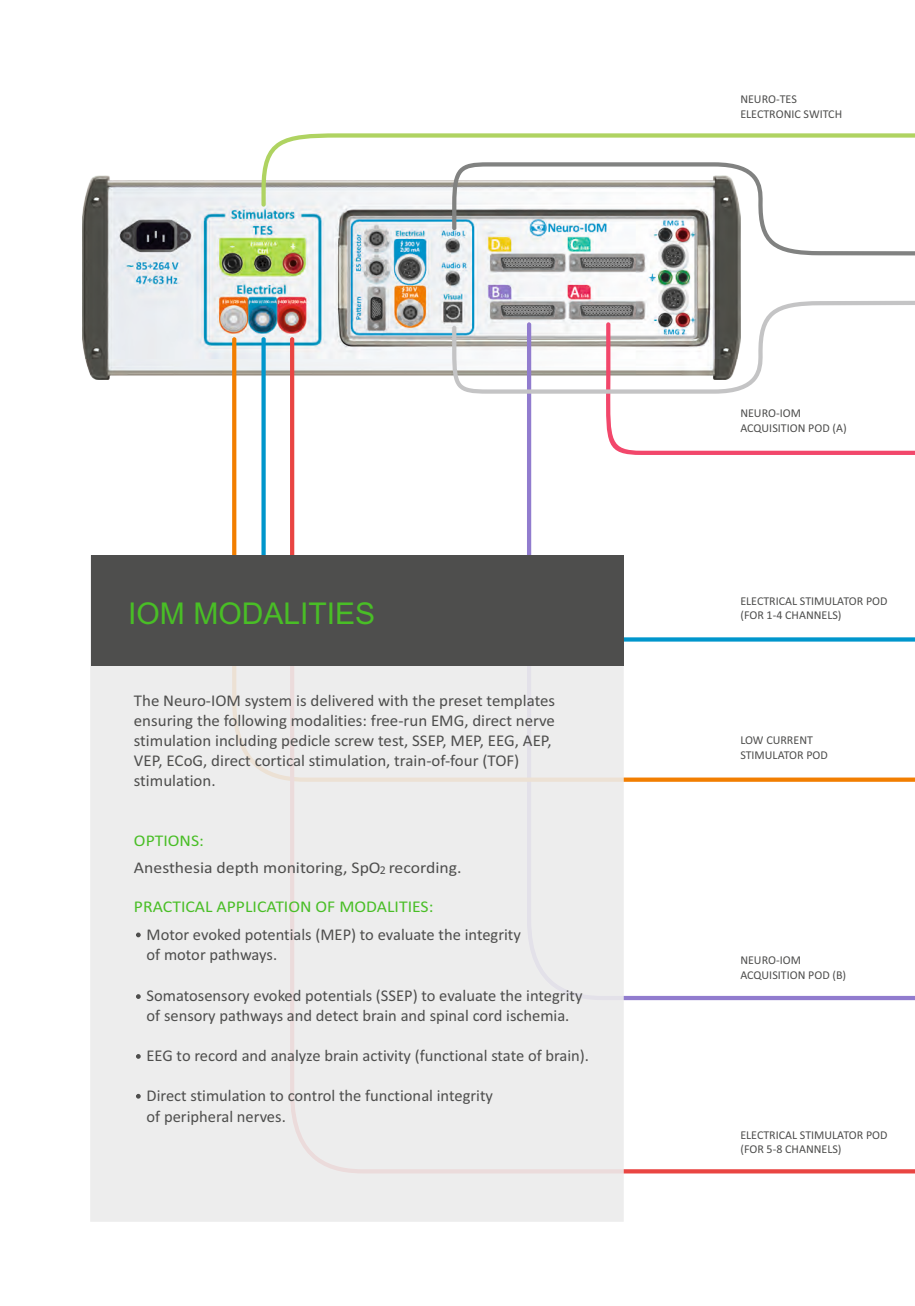
<style>
.page{position:relative;width:915px;height:1306px;background:#fff}
.page>*{position:absolute;margin:0;border:0;box-sizing:border-box;transform-origin:0 0}
.t1{font:30px "Arial";color:#49be26}
.t2{font:16.5px/20.1px "Calibri";color:#4e4e4d}
.t3{font:16.5px "Calibri";color:#49be26;scale:1.07 1}
.t4{font:16.35px "Calibri";color:#4e4e4d;scale:1.08 1}
.t5{font:16.35px "Calibri";color:#49be26;scale:1.08 1}
.t6{font:12px/14.7px "Calibri";color:#4e4e4d}
</style>
<div class="page">
<img style="left:82px;top:175px;width:658px;height:205px">
<svg style="left:261px;top:133px;width:653px;height:74px"></svg>
<svg style="left:232px;top:337px;width:29px;height:218px"></svg>
<svg style="left:623px;top:641px;width:291px;height:532px"></svg>
<svg style="left:261px;top:337px;width:653px;height:304px"></svg>
<svg style="left:452px;top:301px;width:462px;height:154px"></svg>
<svg style="left:452px;top:162px;width:462px;height:93px"></svg>
<div style="left:91px;top:666px;width:532px;height:555px;background:#ededed"></div>
<div style="left:91px;top:555px;width:532px;height:111px;background:#4e4e4d"></div>
<svg style="left:136px;top:1054px;width:5px;height:4px"></svg>
<svg style="left:136px;top:1093px;width:5px;height:5px"></svg>
<svg style="left:136px;top:994px;width:5px;height:4px"></svg>
<svg style="left:136px;top:932px;width:5px;height:5px"></svg>
<h1 class="t1" style="left:128px;top:602px;width:248px">IOM MODALITIES</h1>
<p class="t2" style="left:134px;top:691px;width:422px">The Neuro-IOM system is delivered with the preset templates ensuring the following modalities: free-run EMG, direct nerve stimulation including pedicle screw test, SSEP, MEP, EEG, AEP, VEP, EСoG, direct cortical stimulation, train-of-four (TOF) stimulation.</p>
<p class="t5" style="left:134px;top:834px;width:66px">OPTIONS:</p>
<p class="t4" style="left:134px;top:860px;width:305px">Anesthesia depth monitoring, SpO recording.</p>
<p class="t6" style="left:379px;top:863px;width:8px">2</p>
<p class="t3" style="left:134px;top:899px;width:281px">PRACTICAL APPLICATION OF MODALITIES:</p>
<p class="t2" style="left:146px;top:926px;width:376px">Motor evoked potentials (MEP) to evaluate the integrity of motor pathways.</p>
<p class="t2" style="left:146px;top:986px;width:437px">Somatosensory evoked potentials (SSEP) to evaluate the integrity of sensory pathways and detect brain and spinal cord ischemia.</p>
<p class="t2" style="left:146px;top:1046px;width:444px">EEG to record and analyze brain activity (functional state of brain).</p>
<p class="t2" style="left:146px;top:1087px;width:348px">Direct stimulation to control the functional integrity of peripheral nerves.</p>
<p class="t6" style="left:740px;top:93px;width:103px">NEURO-TES<br>ELECTRONIC SWITCH</p>
<p class="t6" style="left:740px;top:407px;width:108px">NEURO-IOM<br>ACQUISITION POD (A)</p>
<p class="t6" style="left:740px;top:594px;width:149px">ELECTRICAL STIMULATOR POD (FOR 1-4 CHANNELS)</p>
<p class="t6" style="left:740px;top:734px;width:89px">LOW CURRENT<br>STIMULATOR POD</p>
<p class="t6" style="left:740px;top:953px;width:107px">NEURO-IOM<br>ACQUISITION POD (B)</p>
<p class="t6" style="left:740px;top:1128px;width:149px">ELECTRICAL STIMULATOR POD (FOR 5-8 CHANNELS)</p>
</div>
